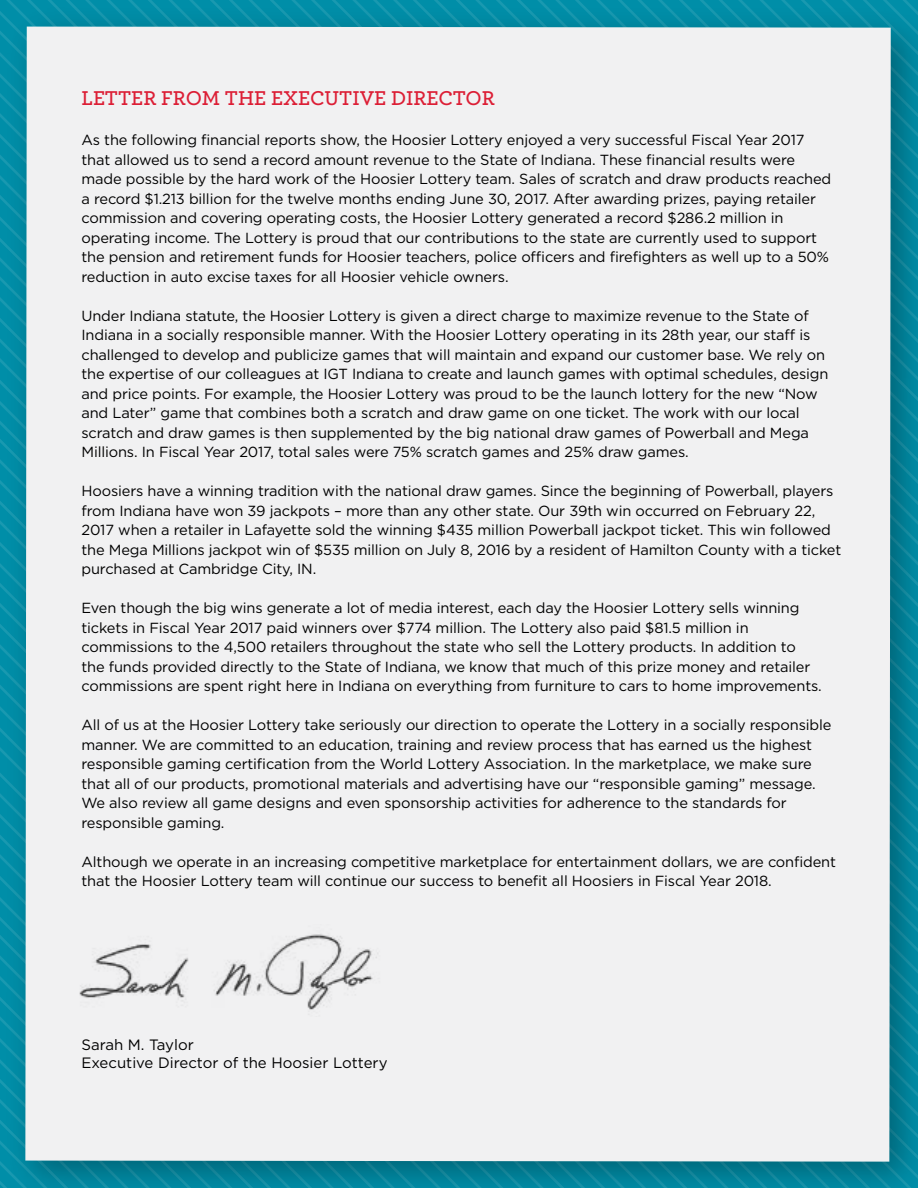
<style>
.page{position:relative;width:918px;height:1188px;background:#fff}
.page>*{position:absolute;margin:0;border:0;box-sizing:border-box;transform-origin:0 0}
.t1{font:600 21px "Archer";color:#dc1e35}
.t2{font:15px/18px "Gotham";color:#000}
.t3{font:14.7px/19.5px "Gotham";letter-spacing:-.01em;color:#000}
</style>
<div class="page">
<img style="left:0;top:0;width:918px;height:1188px">
<div style="left:25px;top:27px;width:866px;height:1135px;background:#f1f1f2"></div>
<img style="left:69px;top:925px;width:318px;height:91px">
<h1 class="t1" style="left:81px;top:82px;width:415px">LETTER FROM THE EXECUTIVE DIRECTOR</h1>
<p class="t3" style="left:81px;top:130px;width:751px">As the following financial reports show, the Hoosier Lottery enjoyed a very successful Fiscal Year 2017 that allowed us to send a record amount revenue to the State of Indiana. These financial results were made possible by the hard work of the Hoosier Lottery team. Sales of scratch and draw products reached a record $1.213 billion for the twelve months ending June 30, 2017. After awarding prizes, paying retailer commission and covering operating costs, the Hoosier Lottery generated a record $286.2 million in operating income. The Lottery is proud that our contributions to the state are currently used to support the pension and retirement funds for Hoosier teachers, police officers and firefighters as well up to a 50% reduction in auto excise taxes for all Hoosier vehicle owners.</p>
<p class="t3" style="left:81px;top:306px;width:749px">Under Indiana statute, the Hoosier Lottery is given a direct charge to maximize revenue to the State of Indiana in a socially responsible manner. With the Hoosier Lottery operating in its 28th year, our staff is challenged to develop and publicize games that will maintain and expand our customer base. We rely on the expertise of our colleagues at IGT Indiana to create and launch games with optimal schedules, design and price points. For example, the Hoosier Lottery was proud to be the launch lottery for the new “Now and Later” game that combines both a scratch and draw game on one ticket. The work with our local scratch and draw games is then supplemented by the big national draw games of Powerball and Mega Millions. In Fiscal Year 2017, total sales were 75% scratch games and 25% draw games.</p>
<p class="t3" style="left:81px;top:481px;width:761px">Hoosiers have a winning tradition with the national draw games. Since the beginning of Powerball, players from Indiana have won 39 jackpots – more than any other state. Our 39th win occurred on February 22, 2017 when a retailer in Lafayette sold the winning $435 million Powerball jackpot ticket. This win followed the Mega Millions jackpot win of $535 million on July 8, 2016 by a resident of Hamilton County with a ticket purchased at Cambridge City, IN.</p>
<p class="t3" style="left:81px;top:598px;width:742px">Even though the big wins generate a lot of media interest, each day the Hoosier Lottery sells winning tickets in Fiscal Year 2017 paid winners over $774 million. The Lottery also paid $81.5 million in commissions to the 4,500 retailers throughout the state who sell the Lottery products. In addition to the funds provided directly to the State of Indiana, we know that much of this prize money and retailer commissions are spent right here in Indiana on everything from furniture to cars to home improvements.</p>
<p class="t3" style="left:81px;top:715px;width:751px">All of us at the Hoosier Lottery take seriously our direction to operate the Lottery in a socially responsible manner. We are committed to an education, training and review process that has earned us the highest responsible gaming certification from the World Lottery Association. In the marketplace, we make sure that all of our products, promotional materials and advertising have our “responsible gaming” message.<br>We also review all game designs and even sponsorship activities for adherence to the standards for responsible gaming.</p>
<p class="t3" style="left:81px;top:851px;width:756px">Although we operate in an increasing competitive marketplace for entertainment dollars, we are confident that the Hoosier Lottery team will continue our success to benefit all Hoosiers in Fiscal Year 2018.</p>
<p class="t2" style="left:81px;top:1035px;width:308px">Sarah M. Taylor<br>Executive Director of the Hoosier Lottery</p>
</div>
